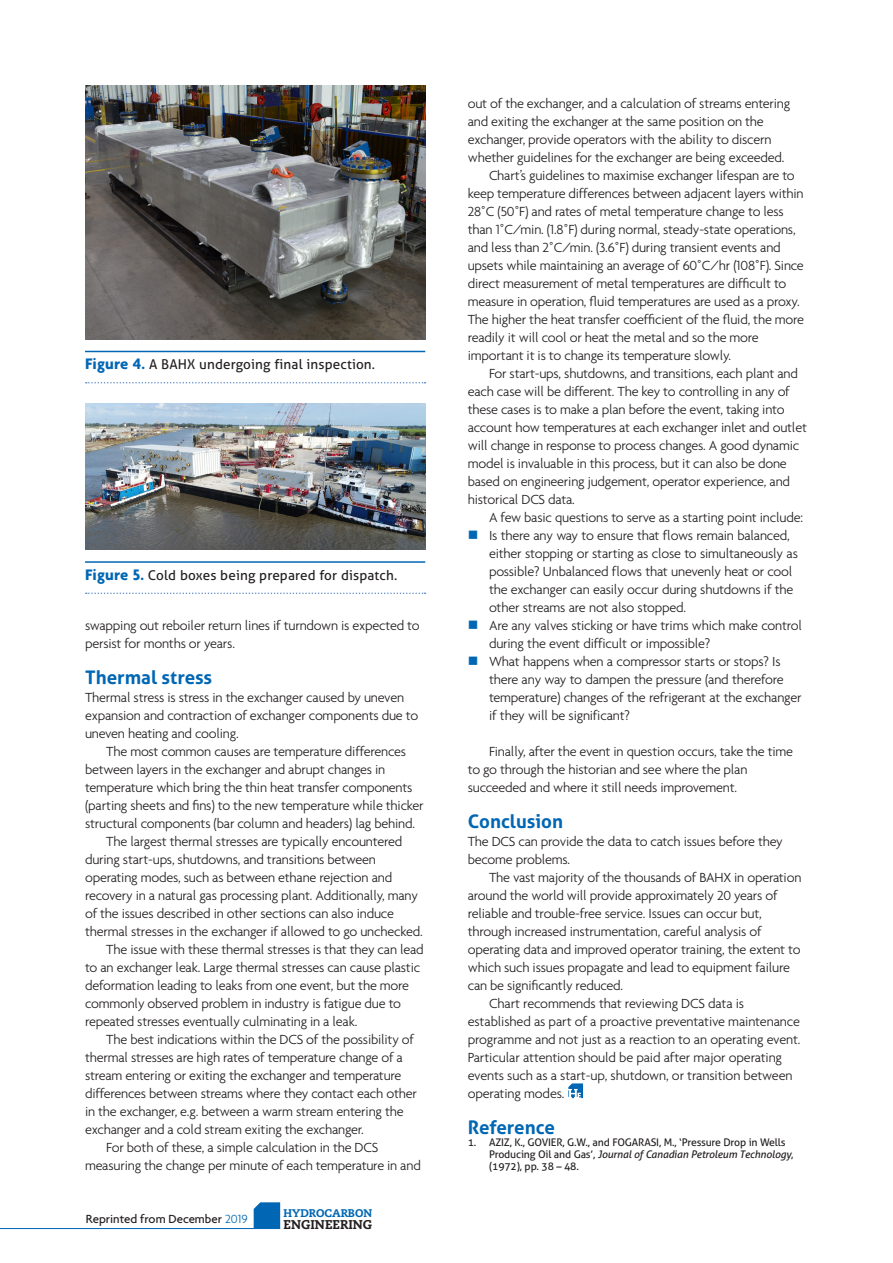
<style>
.page{position:relative;width:893px;height:1263px;background:#fff}
.page>*{position:absolute;margin:0;border:0;box-sizing:border-box;transform-origin:0 0}
.Sub_1{font:700 18.75px "Aller";color:#0167b4}
.Body_Text{font:300 14.25px/18px "Agenda";letter-spacing:-.015em;color:#231f20}
.Paragraph_1{font:300 14.25px/18px "Agenda";letter-spacing:-.015em;color:#231f20}
.t1{font:13.5px "Aller";letter-spacing:.01em;color:#231f20}
.t2{font:500 12.75px "Agenda";color:#231f20}
.t3{font:800 12.75px "Caecilia";color:#231f20}
.t4{font:800 11.1px "Caecilia";color:#0167b4}
.t5{font:10.5px/12px "Aller";letter-spacing:-.015em;color:#231f20}
.s1{font-family:"Agenda";font-weight:700;font-size:16.5px;color:#0167b4}
.s2{font-weight:300;color:#0167b4}
.s3{color:#0167b4}
.s4{font-style:italic}
</style>
<div class="page">
<hr style="left:0;top:1228px;width:280px;height:1px;background:#0167b4">
<svg style="left:254px;top:1202px;width:26px;height:26px"></svg>
<svg style="left:568px;top:1083px;width:15px;height:15px"></svg>
<img style="left:85px;top:85px;width:340px;height:254px">
<img style="left:85px;top:403px;width:340px;height:147px">
<hr style="left:85px;top:561px;width:340px;height:2px;background:#0167b4">
<svg style="left:86px;top:592px;width:339px;height:2px"></svg>
<hr style="left:85px;top:351px;width:340px;height:1px;background:#0167b4">
<svg style="left:86px;top:382px;width:339px;height:1px"></svg>
<p class="t1" style="left:85px;top:356px;width:292px"><span class="s1">Figure 4.</span> A BAHX undergoing final inspection.</p>
<p class="t1" style="left:85px;top:567px;width:314px"><span class="s1">Figure 5.</span> Cold boxes being prepared for dispatch.</p>
<p class="Body_Text" style="left:85px;top:616px;width:336px">swapping out reboiler return lines if turndown is expected to persist for months or years.</p>
<p class="Sub_1" style="left:85px;top:666px;width:129px">Thermal stress</p>
<p class="Paragraph_1" style="left:85px;top:688px;width:335px">Thermal stress is stress in the exchanger caused by uneven expansion and contraction of exchanger components due to uneven heating and cooling.</p>
<p class="Body_Text" style="left:85px;top:742px;width:340px;text-indent:21px">The most common causes are temperature differences between layers in the exchanger and abrupt changes in temperature which bring the thin heat transfer components (parting sheets and fins) to the new temperature while thicker structural components (bar column and headers) lag behind.</p>
<p class="Body_Text" style="left:85px;top:832px;width:339px;text-indent:21px">The largest thermal stresses are typically encountered during start-ups, shutdowns, and transitions between operating modes, such as between ethane rejection and recovery in a natural gas processing plant. Additionally, many of the issues described in other sections can also induce thermal stresses in the exchanger if allowed to go unchecked.</p>
<p class="Body_Text" style="left:85px;top:940px;width:340px;text-indent:21px">The issue with these thermal stresses is that they can lead to an exchanger leak. Large thermal stresses can cause plastic deformation leading to leaks from one event, but the more commonly observed problem in industry is fatigue due to repeated stresses eventually culminating in a leak.</p>
<p class="Body_Text" style="left:85px;top:1030px;width:333px;text-indent:21px">The best indications within the DCS of the possibility of thermal stresses are high rates of temperature change of a stream entering or exiting the exchanger and temperature differences between streams where they contact each other in the exchanger, e.g. between a warm stream entering the exchanger and a cold stream exiting the exchanger.</p>
<p class="Body_Text" style="left:85px;top:1138px;width:337px;text-indent:21px">For both of these, a simple calculation in the DCS measuring the change per minute of each temperature in and</p>
<p class="t2" style="left:86px;top:1211px;width:164px">Reprinted from December <span class="s2">2019</span></p>
<p class="t4" style="left:284px;top:1207px;width:90px">HYDROCARBON</p>
<p class="t3" style="left:284px;top:1216px;width:90px">ENGINEERING</p>
<p class="Body_Text" style="left:468px;top:94px;width:324px">out of the exchanger, and a calculation of streams entering and exiting the exchanger at the same position on the exchanger, provide operators with the ability to discern whether guidelines for the exchanger are being exceeded.</p>
<p class="Body_Text" style="left:468px;top:166px;width:338px;text-indent:21px">Chart’s guidelines to maximise exchanger lifespan are to keep temperature differences between adjacent layers within 28˚C (50˚F) and rates of metal temperature change to less than 1˚C/min. (1.8˚F) during normal, steady-state operations, and less than 2˚C/min. (3.6˚F) during transient events and upsets while maintaining an average of 60˚C/hr (108˚F). Since direct measurement of metal temperatures are difficult to measure in operation, fluid temperatures are used as a proxy.<br>The higher the heat transfer coefficient of the fluid, the more readily it will cool or heat the metal and so the more important it is to change its temperature slowly.</p>
<p class="Body_Text" style="left:468px;top:364px;width:341px;text-indent:21px">For start-ups, shutdowns, and transitions, each plant and each case will be different. The key to controlling in any of these cases is to make a plan before the event, taking into account how temperatures at each exchanger inlet and outlet will change in response to process changes. A good dynamic model is invaluable in this process, but it can also be done based on engineering judgement, operator experience, and historical DCS data.</p>
<p class="Body_Text" style="left:489px;top:508px;width:315px">A few basic questions to serve as a starting point include:</p>
<p class="Body_Text" style="left:489px;top:526px;width:310px;text-indent:-21px"><span class="s3">■</span> Is there any way to ensure that flows remain balanced, either stopping or starting as close to simultaneously as possible? Unbalanced flows that unevenly heat or cool the exchanger can easily occur during shutdowns if the other streams are not also stopped.</p>
<p class="Body_Text" style="left:489px;top:616px;width:315px;text-indent:-21px"><span class="s3">■</span> Are any valves sticking or have trims which make control during the event difficult or impossible?</p>
<p class="Body_Text" style="left:489px;top:652px;width:314px;text-indent:-21px"><span class="s3">■</span> What happens when a compressor starts or stops? Is there any way to dampen the pressure (and therefore temperature) changes of the refrigerant at the exchanger if they will be significant?</p>
<p class="Body_Text" style="left:468px;top:742px;width:327px;text-indent:21px">Finally, after the event in question occurs, take the time to go through the historian and see where the plan succeeded and where it still needs improvement.</p>
<p class="Sub_1" style="left:468px;top:810px;width:97px">Conclusion</p>
<p class="Paragraph_1" style="left:468px;top:832px;width:317px">The DCS can provide the data to catch issues before they become problems.</p>
<p class="Body_Text" style="left:468px;top:868px;width:335px;text-indent:21px">The vast majority of the thousands of BAHX in operation around the world will provide approximately 20 years of reliable and trouble-free service. Issues can occur but, through increased instrumentation, careful analysis of operating data and improved operator training, the extent to which such issues propagate and lead to equipment failure can be significantly reduced.</p>
<p class="Body_Text" style="left:468px;top:994px;width:334px;text-indent:21px">Chart recommends that reviewing DCS data is established as part of a proactive preventative maintenance programme and not just as a reaction to an operating event.<br>Particular attention should be paid after major operating events such as a start-up, shutdown, or transition between operating modes.</p>
<p class="Sub_1" style="left:468px;top:1116px;width:89px">Reference</p>
<p class="t5" style="left:489px;top:1136px;width:306px;text-indent:-21px">1. AZIZ, K., GOVIER, G.W., and FOGARASI, M., ‘Pressure Drop in Wells<br>Producing Oil and Gas’, <span class="s4">Journal of Canadian Petroleum Technology</span>, (1972), pp. 38 – 48.</p>
</div>
